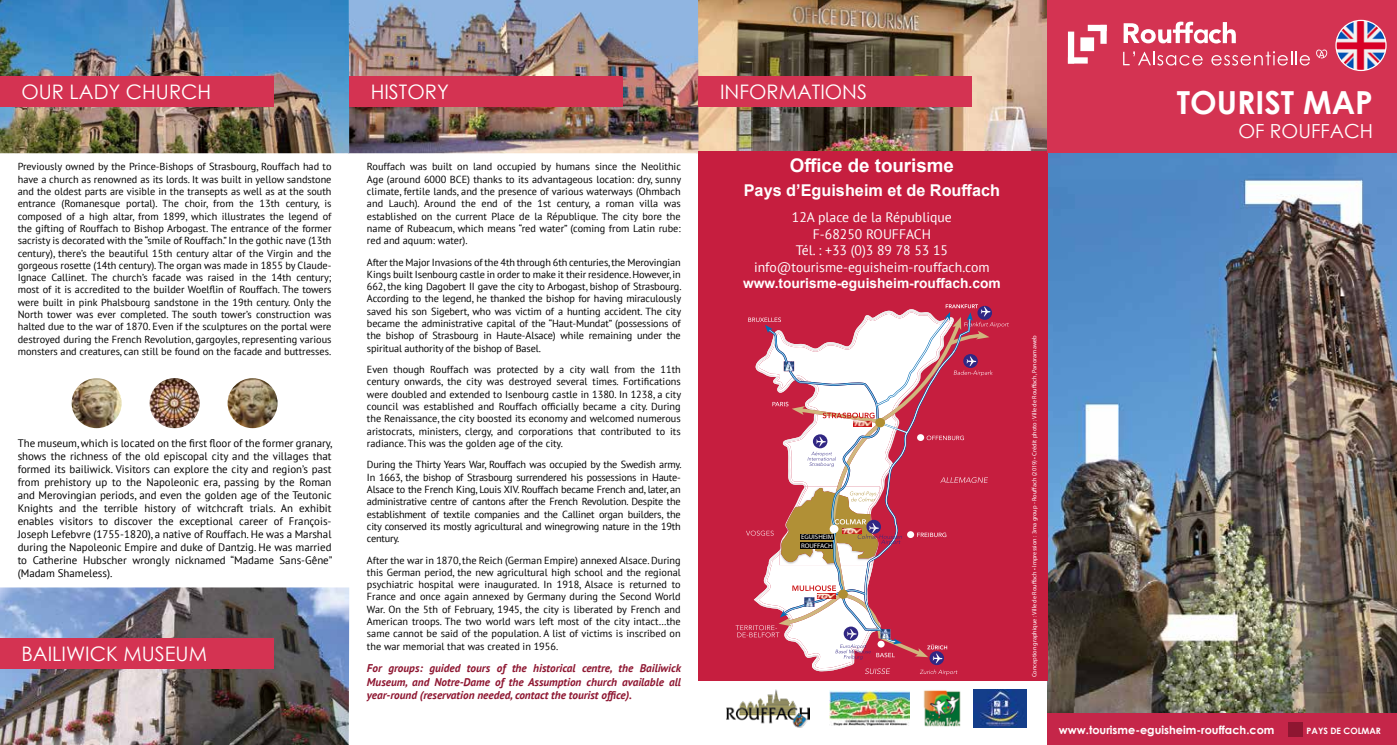
<style>
.page{position:relative;width:1397px;height:745px;background:#fff}
.page>*{position:absolute;margin:0;border:0;box-sizing:border-box;transform-origin:0 0}
.t1{font:47.25px "Century Gothic";color:#fff}
.t2{font:700 31.75px "Century Gothic";color:#fff}
.t3{font:20px "Century Gothic";color:#fff}
.t4{font:19.38px "Century Gothic";color:#fff}
.t5{font:700 18.75px "Arial";color:#fff}
.t6{font:700 16.25px "Arial";color:#fff}
.t7{font:13.75px/16.5px "PT Sans";color:#fff;text-align:center}
.t8{font:700 13.75px "Arial";color:#fff}
.t9{font:italic 700 11.25px/13.5px "PT Sans";color:#8e1631;text-align:justify}
.t10{font:700 11.25px "Century Gothic";color:#fff}
.t11{font:10.88px/13px "PT Sans";color:#000;text-align:justify}
.t12{font:10.25px/12.2px "PT Sans";color:#000;text-align:justify}
.t13{font:700 8.75px "Century Gothic";color:#fff}
.t14{font:6.62px/8.6px "Myriad Pro";color:#fff;scale:1.04 1}
.t15{font:6.25px "Myriad Pro";color:#fff}
</style>
<div class="page">
<img style="left:698px;top:0;width:349px;height:152px">
<img style="left:1047px;top:152px;width:349px;height:560px">
<img style="left:0;top:587px;width:349px;height:157px">
<img style="left:0;top:0;width:698px;height:153px">
<div style="left:698px;top:76px;width:273px;height:30px;background:#d43352"></div>
<div style="left:698px;top:152px;width:349px;height:528px;background:#c61e3f"></div>
<div style="left:0;top:76px;width:273px;height:30px;background:#d43352"></div>
<div style="left:0;top:637px;width:273px;height:31px;background:#d43352"></div>
<img style="left:726px;top:689px;width:83px;height:37px">
<img style="left:923px;top:690px;width:38px;height:36px">
<div style="left:349px;top:76px;width:273px;height:30px;background:#d43352"></div>
<img style="left:973px;top:689px;width:52px;height:37px">
<img style="left:72px;top:378px;width:50px;height:50px;border-radius:25px">
<img style="left:150px;top:378px;width:49px;height:50px;border-radius:25px">
<img style="left:227px;top:378px;width:50px;height:50px;border-radius:25px">
<div style="left:1047px;top:0;width:349px;height:152px;background:#d43352"></div>
<div style="left:1047px;top:712px;width:349px;height:32px;background:#c52649"></div>
<div style="left:1288px;top:721px;width:14px;height:15px;background:#8e1631"></div>
<svg style="left:735px;top:304px;width:273px;height:371px"></svg>
<img style="left:1335px;top:20px;width:50px;height:50px;border-radius:25px">
<div style="left:1335px;top:20px;width:51px;height:51px;border:1px solid #fff;border-radius:50%"></div>
<img style="left:829px;top:690px;width:80px;height:35px">
<svg style="left:1123px;top:51px;width:79px;height:14px"></svg>
<svg style="left:1211px;top:51px;width:98px;height:14px"></svg>
<svg style="left:1316px;top:49px;width:11px;height:9px"></svg>
<div style="left:1067px;top:32px;width:6px;height:31px;background:#fff"></div>
<div style="left:1067px;top:57px;width:20px;height:7px;background:#fff"></div>
<div style="left:1087px;top:25px;width:19px;height:6px;background:#fff"></div>
<div style="left:1100px;top:25px;width:6px;height:19px;background:#fff"></div>
<div style="left:1080px;top:37px;width:13px;height:14px;background:#fff"></div>
<svg style="left:1123px;top:22px;width:112px;height:21px"></svg>
<h1 class="t1" style="left:1132px;top:43px;width:211px">Rouffach</h1>
<h3 class="t3" style="left:21px;top:77px;width:191px">OUR LADY CHURCH</h3>
<h3 class="t3" style="left:720px;top:77px;width:148px">INFORMATIONS</h3>
<h3 class="t3" style="left:371px;top:77px;width:80px">HISTORY</h3>
<h2 class="t2" style="left:1176px;top:79px;width:198px">TOURIST MAP</h2>
<h3 class="t4" style="left:1238px;top:117px;width:136px">OF ROUFFACH</h3>
<p class="t12" style="left:18px;top:160px;width:315px">Previously owned by the Prince-Bishops of Strasbourg, Rouffach had to have a church as renowned as its lords. It was built in yellow sandstone and the oldest parts are visible in the transepts as well as at the south entrance (Romanesque portal). The choir, from the 13th century, is composed of a high altar, from 1899, which illustrates the legend of the gifting of Rouffach to Bishop Arbogast. The entrance of the former sacristy is decorated with the “smile of Rouffach.” In the gothic nave (13th century), there’s the beautiful 15th century altar of the Virgin and the gorgeous rosette (14th century). The organ was made in 1855 by Claude-Ignace Callinet. The church’s facade was raised in the 14th century; most of it is accredited to the builder Woelflin of Rouffach. The towers were built in pink Phalsbourg sandstone in the 19th century. Only the North tower was ever completed. The south tower’s construction was halted due to the war of 1870. Even if the sculptures on the portal were destroyed during the French Revolution, gargoyles, representing various monsters and creatures, can still be found on the facade and buttresses.</p>
<p class="t12" style="left:367px;top:160px;width:315px">Rouffach was built on land occupied by humans since the Neolithic Age (around 6000 BCE) thanks to its advantageous location: dry, sunny climate, fertile lands, and the presence of various waterways (Ohmbach and Lauch). Around the end of the 1st century, a roman villa was established on the current Place de la République. The city bore the name of Rubeacum, which means “red water” (coming from Latin rube: red and aquum: water).</p>
<p class="t12" style="left:367px;top:255px;width:316px">After the Major Invasions of the 4th through 6th centuries, the Merovingian Kings built Isenbourg castle in order to make it their residence. However, in 662, the king Dagobert II gave the city to Arbogast, bishop of Strasbourg.<br>According to the legend, he thanked the bishop for having miraculously saved his son Sigebert, who was victim of a hunting accident. The city became the administrative capital of the “Haut-Mundat” (possessions of the bishop of Strasbourg in Haute-Alsace) while remaining under the spiritual authority of the bishop of Basel.</p>
<p class="t12" style="left:367px;top:363px;width:315px">Even though Rouffach was protected by a city wall from the 11th century onwards, the city was destroyed several times. Fortifications were doubled and extended to Isenbourg castle in 1380. In 1238, a city council was established and Rouffach officially became a city. During the Renaissance, the city boosted its economy and welcomed numerous aristocrats, ministers, clergy, and corporations that contributed to its radiance. This was the golden age of the city.</p>
<p class="t12" style="left:367px;top:458px;width:316px">During the Thirty Years War, Rouffach was occupied by the Swedish army.<br>In 1663, the bishop of Strasbourg surrendered his possessions in Haute-Alsace to the French King, Louis XIV. Rouffach became French and, later, an administrative centre of cantons after the French Revolution. Despite the establishment of textile companies and the Callinet organ builders, the city conserved its mostly agricultural and winegrowing nature in the 19th century.</p>
<p class="t12" style="left:367px;top:553px;width:315px">After the war in 1870, the Reich (German Empire) annexed Alsace. During this German period, the new agricultural high school and the regional psychiatric hospital were inaugurated. In 1918, Alsace is returned to France and once again annexed by Germany during the Second World War. On the 5th of February, 1945, the city is liberated by French and American troops. The two world wars left most of the city intact…the same cannot be said of the population. A list of victims is inscribed on the war memorial that was created in 1956.</p>
<p class="t9" style="left:367px;top:660px;width:315px">For groups: guided tours of the historical centre, the Bailiwick Museum, and Notre-Dame of the Assumption church available all year-round (reservation needed, contact the tourist office).</p>
<p class="t11" style="left:18px;top:436px;width:316px">The museum, which is located on the first floor of the former granary, shows the richness of the old episcopal city and the villages that formed its bailiwick. Visitors can explore the city and region’s past from prehistory up to the Napoleonic era, passing by the Roman and Merovingian periods, and even the golden age of the Teutonic Knights and the terrible history of witchcraft trials. An exhibit enables visitors to discover the exceptional career of François-Joseph Lefebvre (1755-1820), a native of Rouffach. He was a Marshal during the Napoleonic Empire and duke of Dantzig. He was married to Catherine Hubscher wrongly nicknamed “Madame Sans-Gêne” (Madam Shameless).</p>
<h3 class="t3" style="left:21px;top:639px;width:187px">BAILIWICK MUSEUM</h3>
<h3 class="t5" style="left:789px;top:152px;width:166px">Office de tourisme</h3>
<h3 class="t6" style="left:743px;top:179px;width:258px">Pays d’Eguisheim et de Rouffach</h3>
<h3 class="t7" style="left:754px;top:208px;width:237px">12A place de la République<br>F-68250 ROUFFACH<br>Tél. : +33 (0)3 89 78 53 15 info@tourisme-eguisheim-rouffach.com</h3>
<h3 class="t8" style="left:743px;top:273px;width:259px">www.tourisme-eguisheim-rouffach.com</h3>
<p class="t14" style="left:801px;top:532px;width:32px">EGUISHEIM<br>ROUFFACH</p>
<p class="t15" style="left:1030px;top:677px;width:343px;rotate:-90deg">Conception graphique : Ville de Rouffach • Impression : 3ma group - Rouffach (2019) • Crédit photo : Ville de Rouffach, Panoramaweb</p>
<p class="t10" style="left:1058px;top:721px;width:217px">www.tourisme-eguisheim-rouffach.com</p>
<p class="t13" style="left:1306px;top:724px;width:76px">PAYS DE COLMAR</p>
</div>
